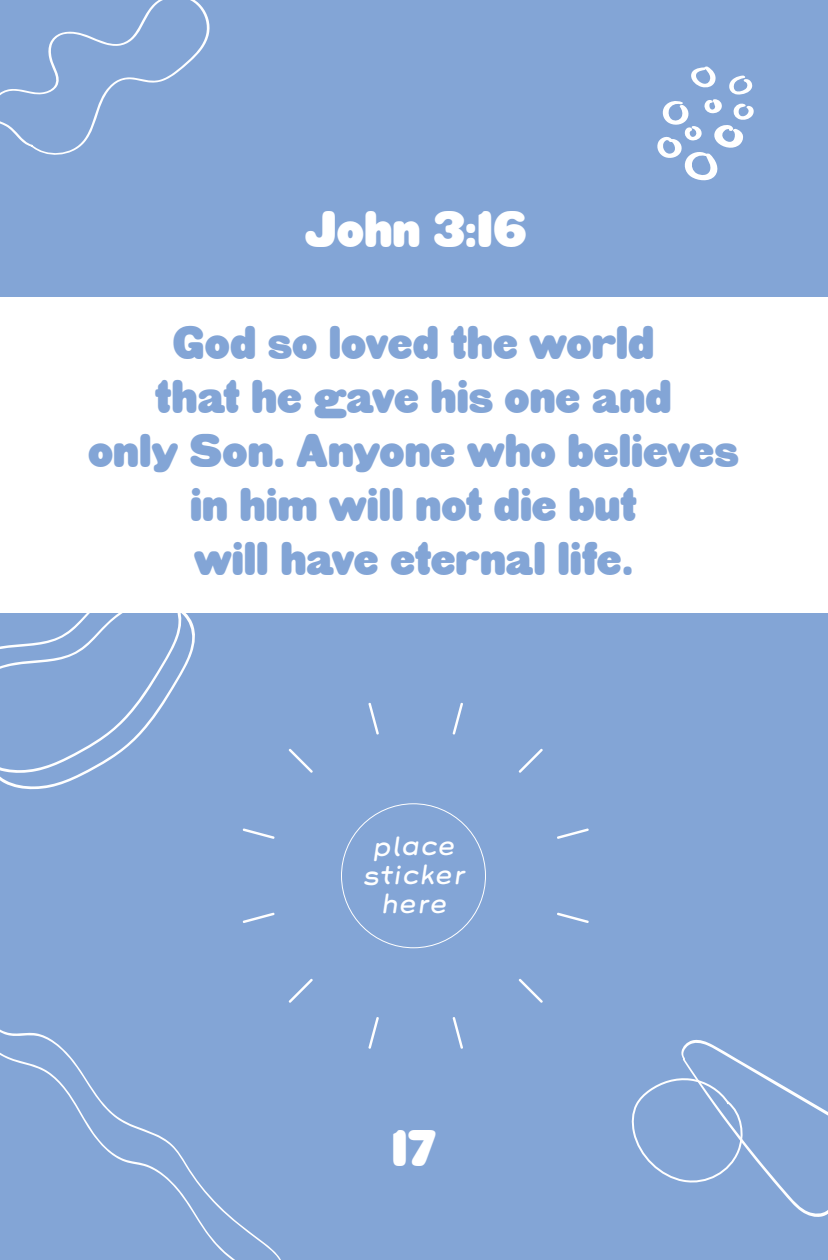
<style>
.page{position:relative;width:828px;height:1260px;background:#83a5d6}
.page>*{position:absolute;margin:0;border:0;box-sizing:border-box;transform-origin:0 0}
.t1{font:50px "HWT Gothic Round";color:#fff}
.t2{font:46px "HWT Gothic Round";color:#83a5d6}
.t3{font:italic 24px/28.8px "Grover";letter-spacing:-.01em;color:#fff;text-align:center}
</style>
<div class="page">
<svg style="left:288px;top:748px;width:25px;height:25px"></svg>
<svg style="left:242px;top:828px;width:33px;height:11px"></svg>
<svg style="left:242px;top:912px;width:33px;height:11px"></svg>
<svg style="left:288px;top:978px;width:25px;height:25px"></svg>
<svg style="left:368px;top:1017px;width:11px;height:32px"></svg>
<svg style="left:452px;top:1017px;width:11px;height:32px"></svg>
<svg style="left:518px;top:979px;width:25px;height:24px"></svg>
<svg style="left:557px;top:912px;width:32px;height:11px"></svg>
<svg style="left:557px;top:828px;width:32px;height:11px"></svg>
<svg style="left:518px;top:748px;width:25px;height:25px"></svg>
<svg style="left:452px;top:702px;width:11px;height:33px"></svg>
<svg style="left:368px;top:702px;width:11px;height:33px"></svg>
<div style="left:0;top:297px;width:828px;height:316px;background:#fff"></div>
<svg style="left:0;top:613px;width:195px;height:177px"></svg>
<svg style="left:657px;top:66px;width:97px;height:115px"></svg>
<svg style="left:0;top:0;width:210px;height:155px"></svg>
<svg style="left:631px;top:1039px;width:197px;height:178px"></svg>
<svg style="left:0;top:1029px;width:281px;height:231px"></svg>
<p class="t1" style="left:305px;top:202px;width:223px">John 3:16</p>
<p class="t2" style="left:173px;top:317px;width:483px">God so loved the world</p>
<p class="t2" style="left:155px;top:371px;width:518px">that he gave his one and</p>
<p class="t2" style="left:88px;top:425px;width:652px">only Son. Anyone who believes</p>
<p class="t2" style="left:190px;top:479px;width:448px">in him will not die but</p>
<p class="t2" style="left:194px;top:533px;width:440px">will have eternal life.</p>
<p class="t3" style="left:362px;top:832px;width:104px">place sticker here</p>
<p class="t1" style="left:391px;top:1121px;width:46px">17</p>
</div>
